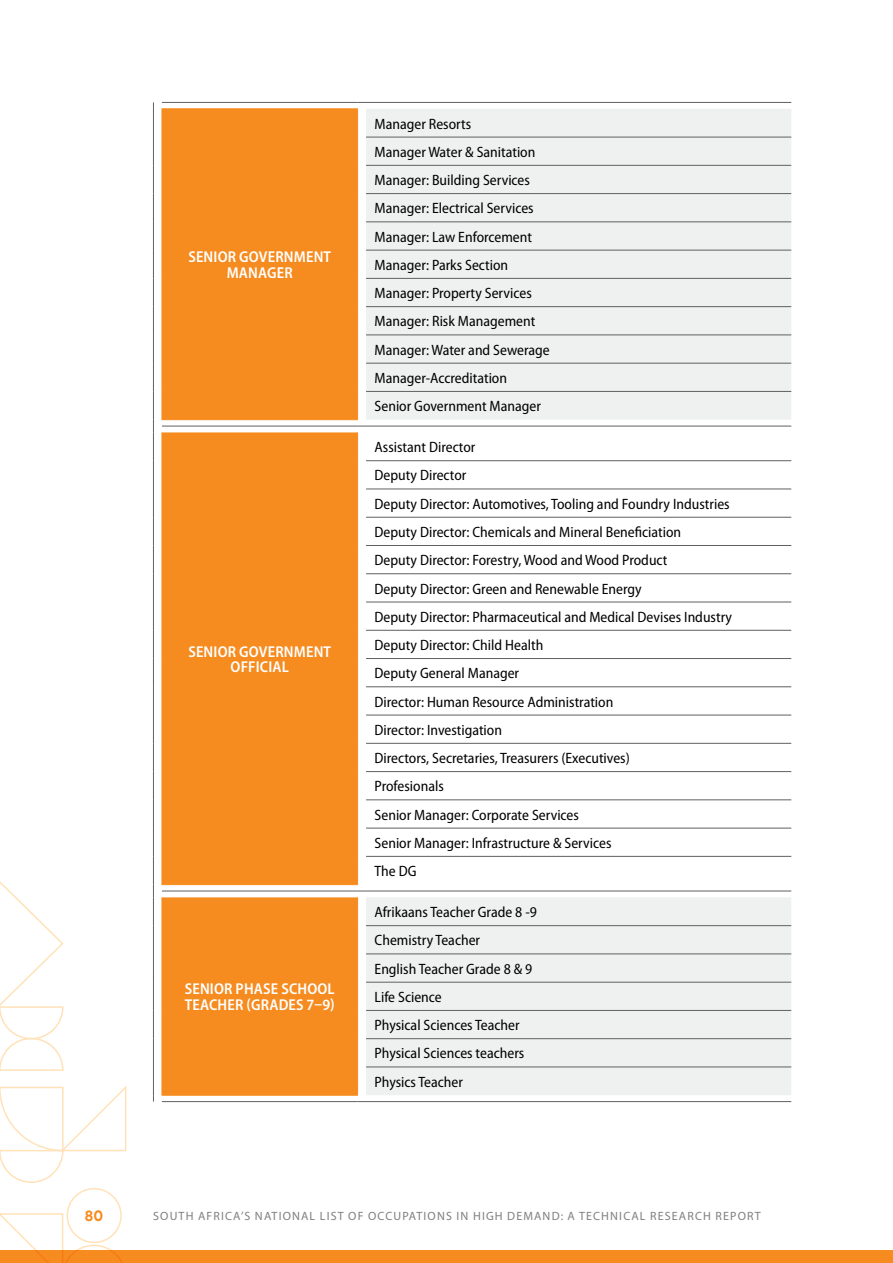
<style>
.page{position:relative;width:893px;height:1263px;background:#fff}
.page>*{position:absolute;margin:0;border:0;box-sizing:border-box;transform-origin:0 0}
.TABLE_HEAD{font:600 semi-condensed 15.75px/15.8px "Myriad Pro";letter-spacing:.01em;color:#fff;text-align:center}
.TABLE_TEXT{font:semi-condensed 15px "Myriad Pro";color:#000}
.t1{font:700 15px "Gotham";color:#f68b1f;scale:.9 1}
.t2{font:12px "Myriad Pro";letter-spacing:.095em;color:#7d7f82}
</style>
<div class="page">
<svg style="left:0;top:1086px;width:127px;height:97px"></svg>
<svg style="left:0;top:881px;width:64px;height:190px"></svg>
<div style="left:0;top:1250px;width:892px;height:13px;background:#f68b1f"></div>
<svg style="left:0;top:1213px;width:123px;height:50px"></svg>
<div style="left:66px;top:1188px;width:56px;height:55px;border:2px solid #ffe2b8;border-radius:50%"></div>
<div style="left:162px;top:109px;width:196px;height:986px;background:#f68b1f"></div>
<svg style="left:366px;top:109px;width:425px;height:986px;fill:#eff0f0"></svg>
<hr style="left:162px;top:102px;width:196px;height:1px;background:#5f6062">
<hr style="left:366px;top:102px;width:425px;height:1px;background:#5f6062">
<hr style="left:366px;top:137px;width:425px;height:1px;background:#5f6062">
<hr style="left:366px;top:165px;width:425px;height:1px;background:#5f6062">
<hr style="left:366px;top:193px;width:425px;height:1px;background:#5f6062">
<hr style="left:366px;top:221px;width:425px;height:1px;background:#5f6062">
<hr style="left:366px;top:250px;width:425px;height:1px;background:#5f6062">
<hr style="left:366px;top:278px;width:425px;height:1px;background:#5f6062">
<hr style="left:366px;top:306px;width:425px;height:1px;background:#5f6062">
<hr style="left:366px;top:334px;width:425px;height:1px;background:#5f6062">
<hr style="left:366px;top:363px;width:425px;height:1px;background:#5f6062">
<hr style="left:366px;top:391px;width:425px;height:1px;background:#5f6062">
<hr style="left:162px;top:426px;width:196px;height:1px;background:#5f6062">
<hr style="left:366px;top:426px;width:425px;height:1px;background:#5f6062">
<hr style="left:366px;top:460px;width:425px;height:1px;background:#5f6062">
<hr style="left:366px;top:489px;width:425px;height:1px;background:#5f6062">
<hr style="left:366px;top:517px;width:425px;height:1px;background:#5f6062">
<hr style="left:366px;top:545px;width:425px;height:1px;background:#5f6062">
<hr style="left:366px;top:573px;width:425px;height:1px;background:#5f6062">
<hr style="left:366px;top:602px;width:425px;height:1px;background:#5f6062">
<hr style="left:366px;top:630px;width:425px;height:1px;background:#5f6062">
<hr style="left:366px;top:658px;width:425px;height:1px;background:#5f6062">
<hr style="left:366px;top:686px;width:425px;height:1px;background:#5f6062">
<hr style="left:366px;top:715px;width:425px;height:1px;background:#5f6062">
<hr style="left:366px;top:743px;width:425px;height:1px;background:#5f6062">
<hr style="left:366px;top:771px;width:425px;height:1px;background:#5f6062">
<hr style="left:366px;top:799px;width:425px;height:1px;background:#5f6062">
<hr style="left:366px;top:828px;width:425px;height:1px;background:#5f6062">
<hr style="left:366px;top:856px;width:425px;height:1px;background:#5f6062">
<hr style="left:162px;top:891px;width:196px;height:1px;background:#5f6062">
<hr style="left:366px;top:891px;width:425px;height:1px;background:#5f6062">
<hr style="left:366px;top:925px;width:425px;height:1px;background:#5f6062">
<hr style="left:366px;top:953px;width:425px;height:1px;background:#5f6062">
<hr style="left:366px;top:982px;width:425px;height:1px;background:#5f6062">
<hr style="left:366px;top:1010px;width:425px;height:1px;background:#5f6062">
<hr style="left:366px;top:1038px;width:425px;height:1px;background:#5f6062">
<hr style="left:366px;top:1066px;width:425px;height:1px;background:#5f6062">
<hr style="left:162px;top:1101px;width:196px;height:1px;background:#5f6062">
<hr style="left:366px;top:1101px;width:425px;height:1px;background:#5f6062">
<hr style="left:162px;top:884px;width:196px;height:1px;background:#f68b1f">
<svg style="left:153px;top:102px;width:1px;height:999px"></svg>
<hr style="left:162px;top:108px;width:196px;height:1px;background:#f68b1f">
<svg style="left:162px;top:109px;width:1px;height:310px"></svg>
<svg style="left:357px;top:109px;width:1px;height:310px"></svg>
<hr style="left:162px;top:419px;width:196px;height:1px;background:#f68b1f">
<svg style="left:162px;top:432px;width:1px;height:452px"></svg>
<svg style="left:357px;top:426px;width:9px;height:458px"></svg>
<svg style="left:162px;top:897px;width:1px;height:198px"></svg>
<svg style="left:357px;top:891px;width:9px;height:204px"></svg>
<hr style="left:162px;top:1095px;width:196px;height:1px;background:#f68b1f">
<p class="TABLE_HEAD" style="left:188px;top:249px;width:144px">SENIOR GOVERNMENT<br>MANAGER</p>
<p class="TABLE_HEAD" style="left:188px;top:643px;width:144px">SENIOR GOVERNMENT<br>OFFICIAL</p>
<p class="TABLE_HEAD" style="left:185px;top:981px;width:151px;text-align:left">SENIOR PHASE SCHOOL<br>TEACHER (GRADES 7–9)</p>
<p class="TABLE_TEXT" style="left:375px;top:115px;width:98px">Manager Resorts</p>
<p class="TABLE_TEXT" style="left:375px;top:144px;width:162px">Manager Water &amp; Sanitation</p>
<p class="TABLE_TEXT" style="left:375px;top:172px;width:157px">Manager: Building Services</p>
<p class="TABLE_TEXT" style="left:375px;top:200px;width:161px">Manager: Electrical Services</p>
<p class="TABLE_TEXT" style="left:375px;top:228px;width:159px">Manager: Law Enforcement</p>
<p class="TABLE_TEXT" style="left:375px;top:257px;width:135px">Manager: Parks Section</p>
<p class="TABLE_TEXT" style="left:375px;top:285px;width:159px">Manager: Property Services</p>
<p class="TABLE_TEXT" style="left:375px;top:313px;width:162px">Manager: Risk Management</p>
<p class="TABLE_TEXT" style="left:375px;top:341px;width:177px">Manager: Water and Sewerage</p>
<p class="TABLE_TEXT" style="left:375px;top:370px;width:134px">Manager-Accreditation</p>
<p class="TABLE_TEXT" style="left:375px;top:398px;width:168px">Senior Government Manager</p>
<p class="TABLE_TEXT" style="left:375px;top:439px;width:102px">Assistant Director</p>
<p class="TABLE_TEXT" style="left:375px;top:467px;width:93px">Deputy Director</p>
<p class="TABLE_TEXT" style="left:375px;top:496px;width:357px">Deputy Director: Automotives, Tooling and Foundry Industries</p>
<p class="TABLE_TEXT" style="left:375px;top:524px;width:308px">Deputy Director: Chemicals and Mineral Beneficiation</p>
<p class="TABLE_TEXT" style="left:375px;top:552px;width:294px">Deputy Director: Forestry, Wood and Wood Product</p>
<p class="TABLE_TEXT" style="left:375px;top:580px;width:269px">Deputy Director: Green and Renewable Energy</p>
<p class="TABLE_TEXT" style="left:375px;top:609px;width:359px">Deputy Director: Pharmaceutical and Medical Devises Industry</p>
<p class="TABLE_TEXT" style="left:375px;top:637px;width:170px">Deputy Director: Child Health</p>
<p class="TABLE_TEXT" style="left:375px;top:665px;width:146px">Deputy General Manager</p>
<p class="TABLE_TEXT" style="left:375px;top:693px;width:240px">Director: Human Resource Administration</p>
<p class="TABLE_TEXT" style="left:375px;top:722px;width:129px">Director: Investigation</p>
<p class="TABLE_TEXT" style="left:375px;top:750px;width:257px">Directors, Secretaries, Treasurers (Executives)</p>
<p class="TABLE_TEXT" style="left:375px;top:778px;width:71px">Profesionals</p>
<p class="TABLE_TEXT" style="left:375px;top:806px;width:206px">Senior Manager: Corporate Services</p>
<p class="TABLE_TEXT" style="left:375px;top:835px;width:238px">Senior Manager: Infrastructure &amp; Services</p>
<p class="TABLE_TEXT" style="left:375px;top:863px;width:43px">The DG</p>
<p class="TABLE_TEXT" style="left:375px;top:904px;width:164px">Afrikaans Teacher Grade 8 -9</p>
<p class="TABLE_TEXT" style="left:375px;top:932px;width:107px">Chemistry Teacher</p>
<p class="TABLE_TEXT" style="left:375px;top:960px;width:159px">English Teacher Grade 8 &amp; 9</p>
<p class="TABLE_TEXT" style="left:375px;top:989px;width:69px">Life Science</p>
<p class="TABLE_TEXT" style="left:375px;top:1017px;width:147px">Physical Sciences Teacher</p>
<p class="TABLE_TEXT" style="left:375px;top:1045px;width:151px">Physical Sciences teachers</p>
<p class="TABLE_TEXT" style="left:375px;top:1073px;width:90px">Physics Teacher</p>
<p class="t1" style="left:85px;top:1207px;width:22px">80</p>
<p class="t2" style="left:153px;top:1209px;width:609px">SOUTH AFRICA’S NATIONAL LIST OF OCCUPATIONS IN HIGH DEMAND: A TECHNICAL RESEARCH REPORT</p>
</div>
